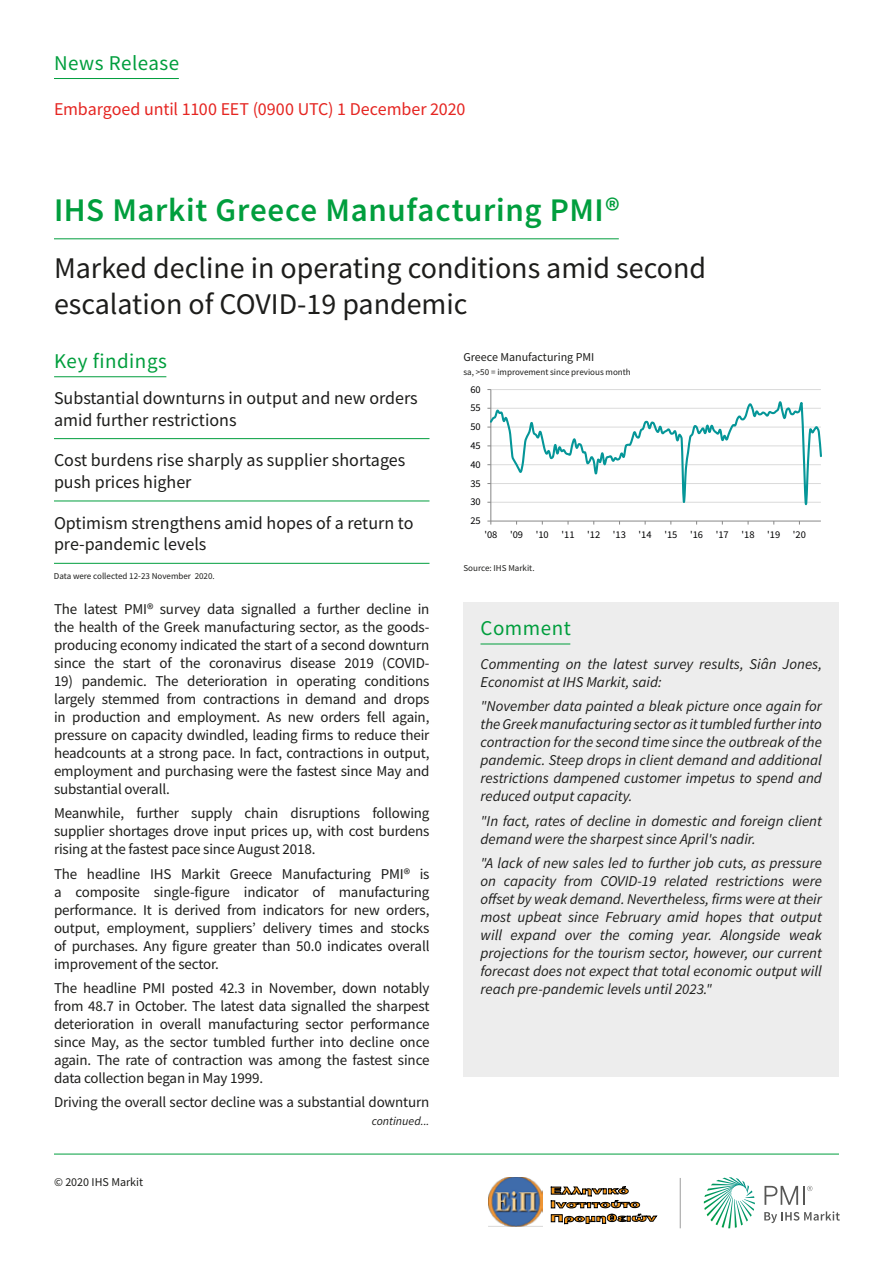
<style>
.page{position:relative;width:893px;height:1263px;background:#fff}
.page>*{position:absolute;margin:0;border:0;box-sizing:border-box;transform-origin:0 0}
.t1{font:600 33px "Source Sans Pro";letter-spacing:.02em;color:#009e3d}
.t2{font:30px/36px "Source Sans Pro";color:#1d1d1b}
.t3{font:21px "Source Sans Pro";letter-spacing:.025em;color:#009e3d}
.t4{font:18px/21.6px "Source Sans Pro";color:#1d1d1b}
.t5{font:18px "Source Sans Pro";letter-spacing:-.01em;color:#e52521}
.t6{font:15px/18px "Source Sans Pro";letter-spacing:-.01em;color:#1d1d1b;text-align:justify}
.t7{font:italic 15px/18px "Source Sans Pro";color:#1d1d1b}
.t8{font:12px "Source Sans Pro";color:#1d1d1b}
.t9{font:italic 12px "Source Sans Pro";color:#1d1d1b}
.t10{font:10.35px "Source Sans Pro";letter-spacing:-.005em;color:#020203}
.t11{font:9px "Source Sans Pro";color:#1d1d1b}
</style>
<div class="page">
<svg style="left:704px;top:1177px;width:51px;height:51px"></svg>
<svg style="left:764px;top:1211px;width:76px;height:12px"></svg>
<svg style="left:764px;top:1186px;width:48px;height:19px"></svg>
<hr style="left:54px;top:1154px;width:785px;height:1px;background:#009e3d">
<hr style="left:680px;top:1178px;width:1px;height:50px;background:#9d9d9d">
<img style="left:488px;top:1177px;width:55px;height:50px">
<svg style="left:550px;top:1186px;width:107px;height:38px"></svg>
<hr style="left:491px;top:389px;width:330px;height:1px;background:#dadada">
<hr style="left:490px;top:390px;width:1px;height:131px;background:#878787">
<hr style="left:491px;top:521px;width:330px;height:1px;background:#878787">
<svg style="left:487px;top:400px;width:335px;height:109px"></svg>
<hr style="left:54px;top:376px;width:112px;height:1px;background:#009e3d">
<hr style="left:54px;top:78px;width:125px;height:1px;background:#009e3d">
<hr style="left:54px;top:238px;width:565px;height:1px;background:#009e3d">
<hr style="left:54px;top:438px;width:375px;height:1px;background:#009e3d">
<hr style="left:54px;top:501px;width:375px;height:1px;background:#009e3d">
<hr style="left:54px;top:563px;width:375px;height:1px;background:#009e3d">
<div style="left:463px;top:602px;width:376px;height:56px;background:#ededed"></div>
<hr style="left:480px;top:644px;width:90px;height:1px;background:#009e3d">
<div style="left:463px;top:658px;width:376px;height:418px;background:#ededed"></div>
<h3 class="t3" style="left:54px;top:49px;width:127px">News Release</h3>
<p class="t5" style="left:54px;top:98px;width:413px">Embargoed until 1100 EET (0900 UTC) 1 December 2020</p>
<h1 class="t1" style="left:54px;top:189px;width:567px">IHS Markit Greece Manufacturing PMI®</h1>
<h2 class="t2" style="left:54px;top:250px;width:654px">Marked decline in operating conditions amid second escalation of COVID-19 pandemic</h2>
<h3 class="t3" style="left:54px;top:348px;width:114px">Key findings</h3>
<p class="t8" style="left:463px;top:350px;width:132px">Greece Manufacturing PMI</p>
<p class="t11" style="left:463px;top:366px;width:169px">sa, &gt;50 = improvement since previous month</p>
<p class="t4" style="left:54px;top:387px;width:365px">Substantial downturns in output and new orders amid further restrictions</p>
<p class="t4" style="left:54px;top:449px;width:353px">Cost burdens rise sharply as supplier shortages push prices higher</p>
<p class="t4" style="left:54px;top:512px;width:361px">Optimism strengthens amid hopes of a return to pre-pandemic levels</p>
<p class="t11" style="left:54px;top:570px;width:162px">Data were collected 12-23 November 2020.</p>
<p class="t6" style="left:54px;top:600px;width:377px">The latest PMI® survey data signalled a further decline in the health of the Greek manufacturing sector, as the goods&shy;producing economy indicated the start of a second downturn since the start of the coronavirus disease 2019 (COVID-</p>
<p class="t6" style="left:54px;top:672px;width:377px">19) pandemic. The deterioration in operating conditions largely stemmed from contractions in demand and drops in production and employment. As new orders fell again, pressure on capacity dwindled, leading firms to reduce their headcounts at a strong pace. In fact, contractions in output, employment and purchasing were the fastest since May and substantial overall.</p>
<p class="t6" style="left:54px;top:804px;width:377px">Meanwhile, further supply chain disruptions following supplier shortages drove input prices up, with cost burdens rising at the fastest pace since August 2018.</p>
<p class="t6" style="left:54px;top:864px;width:377px">The headline IHS Markit Greece Manufacturing PMI® is a composite single-figure indicator of manufacturing performance. It is derived from indicators for new orders, output, employment, suppliers’ delivery times and stocks of purchases. Any figure greater than 50.0 indicates overall improvement of the sector.</p>
<p class="t6" style="left:54px;top:979px;width:377px">The headline PMI posted 42.3 in November, down notably from 48.7 in October. The latest data signalled the sharpest deterioration in overall manufacturing sector performance since May, as the sector tumbled further into decline once again. The rate of contraction was among the fastest since data collection began in May 1999.</p>
<p class="t6" style="left:54px;top:1093px;width:377px">Driving the overall sector decline was a substantial downturn</p>
<p class="t8" style="left:54px;top:1175px;width:91px">© 2020 IHS Markit</p>
<p class="t9" style="left:372px;top:1113px;width:59px">continued...</p>
<p class="t10" style="left:470px;top:382px;width:12px">60</p>
<p class="t10" style="left:470px;top:401px;width:12px">55</p>
<p class="t10" style="left:470px;top:420px;width:12px">50</p>
<p class="t10" style="left:470px;top:439px;width:12px">45</p>
<p class="t10" style="left:470px;top:458px;width:12px">40</p>
<p class="t10" style="left:470px;top:476px;width:12px">35</p>
<p class="t10" style="left:470px;top:495px;width:12px">30</p>
<p class="t10" style="left:470px;top:514px;width:12px">25</p>
<p class="t10" style="left:484px;top:528px;width:323px">'08 '09 '10 '11 '12 '13 '14 '15 '16 '17 '18 '19 '20</p>
<p class="t11" style="left:463px;top:562px;width:73px">Source: IHS Markit.</p>
<h3 class="t3" style="left:480px;top:615px;width:92px">Comment</h3>
<p class="t7" style="left:480px;top:655px;width:343px">Commenting on the latest survey results, Siân Jones,<br>Economist at IHS Markit, said:</p>
<p class="t7" style="left:480px;top:697px;width:343px;text-align:justify">"November data painted a bleak picture once again for the Greek manufacturing sector as it tumbled further into contraction for the second time since the outbreak of the pandemic. Steep drops in client demand and additional restrictions dampened customer impetus to spend and reduced output capacity.</p>
<p class="t7" style="left:480px;top:812px;width:343px">"In fact, rates of decline in domestic and foreign client demand were the sharpest since April's nadir.</p>
<p class="t7" style="left:480px;top:854px;width:343px;text-align:justify">"A lack of new sales led to further job cuts, as pressure on capacity from COVID-19 related restrictions were offset by weak demand. Nevertheless, firms were at their most upbeat since February amid hopes that output will expand over the coming year. Alongside weak projections for the tourism sector, however, our current forecast does not expect that total economic output will reach pre-pandemic levels until 2023."</p>
</div>
